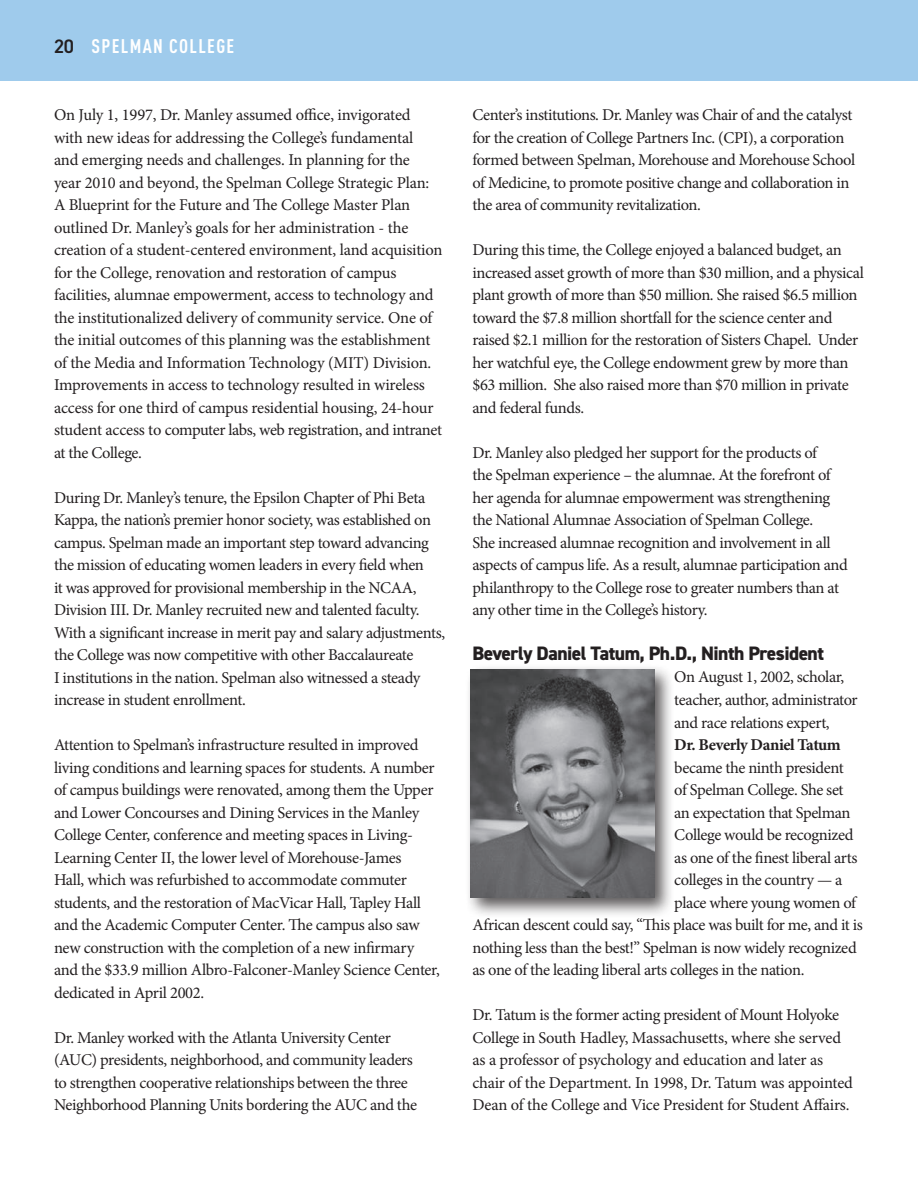
<style>
.page{position:relative;width:918px;height:1188px;background:#fff}
.page>*{position:absolute;margin:0;border:0;box-sizing:border-box;transform-origin:0 0}
.t1{font:800 19.5px "DIN2014";letter-spacing:-.025em;color:#231f20}
.t2{font:700 condensed 19.5px "DIN Pro";letter-spacing:.07em;color:#fff}
.Normal__Web{font:16.5px/22.5px "Minion Pro";letter-spacing:-.025em;color:#231f20}
.Normal__Web-2{font:700 16.5px "Minion Pro";letter-spacing:-.025em;color:#231f20}
.s1{font-family:"DIN2014";font-weight:600;font-stretch:normal;color:#231f20}
</style>
<div class="page">
<div style="left:0;top:0;width:918px;height:81px;background:#9fcbec"></div>
<div style="left:466px;top:664px;width:209px;height:255px;background:#231f20;opacity:.75"></div>
<img style="left:471px;top:670px;width:183px;height:228px">
<p class="t2" style="left:54px;top:32px;width:182px"><span class="s1">20</span> SPELMAN COLLEGE</p>
<p class="Normal__Web" style="left:54px;top:104px;width:390px">On July 1, 1997, Dr. Manley assumed office, invigorated with new ideas for addressing the College’s fundamental<br>and emerging needs and challenges. In planning for the<br>year 2010 and beyond, the Spelman College Strategic Plan:<br>A Blueprint for the Future and The College Master Plan outlined Dr. Manley’s goals for her administration - the creation of a student-centered environment, land acquisition for the College, renovation and restoration of campus facilities, alumnae empowerment, access to technology and the institutionalized delivery of community service. One of the initial outcomes of this planning was the establishment of the Media and Information Technology (MIT) Division.<br>Improvements in access to technology resulted in wireless access for one third of campus residential housing, 24-hour student access to computer labs, web registration, and intranet at the College.</p>
<p class="Normal__Web" style="left:54px;top:486px;width:393px">During Dr. Manley’s tenure, the Epsilon Chapter of Phi Beta Kappa, the nation’s premier honor society, was established on campus. Spelman made an important step toward advancing the mission of educating women leaders in every field when<br>it was approved for provisional membership in the NCAA, Division III. Dr. Manley recruited new and talented faculty.<br>With a significant increase in merit pay and salary adjustments, the College was now competitive with other Baccalaureate<br>I institutions in the nation. Spelman also witnessed a steady increase in student enrollment.</p>
<p class="Normal__Web" style="left:54px;top:734px;width:387px">Attention to Spelman’s infrastructure resulted in improved living conditions and learning spaces for students. A number of campus buildings were renovated, among them the Upper and Lower Concourses and Dining Services in the Manley College Center, conference and meeting spaces in Living-Learning Center II, the lower level of Morehouse-James<br>Hall, which was refurbished to accommodate commuter students, and the restoration of MacVicar Hall, Tapley Hall and the Academic Computer Center. The campus also saw new construction with the completion of a new infirmary and the $33.9 million Albro-Falconer-Manley Science Center, dedicated in April 2002.</p>
<p class="Normal__Web" style="left:54px;top:1026px;width:365px">Dr. Manley worked with the Atlanta University Center (AUC) presidents, neighborhood, and community leaders to strengthen cooperative relationships between the three Neighborhood Planning Units bordering the AUC and the</p>
<p class="Normal__Web" style="left:473px;top:104px;width:384px">Center’s institutions. Dr. Manley was Chair of and the catalyst for the creation of College Partners Inc. (CPI), a corporation formed between Spelman, Morehouse and Morehouse School of Medicine, to promote positive change and collaboration in the area of community revitalization.</p>
<p class="Normal__Web" style="left:473px;top:239px;width:393px">During this time, the College enjoyed a balanced budget, an increased asset growth of more than $30 million, and a physical plant growth of more than $50 million. She raised $6.5 million toward the $7.8 million shortfall for the science center and raised $2.1 million for the restoration of Sisters Chapel. Under her watchful eye, the College endowment grew by more than $63 million. She also raised more than $70 million in private and federal funds.</p>
<p class="Normal__Web" style="left:473px;top:441px;width:377px">Dr. Manley also pledged her support for the products of<br>the Spelman experience – the alumnae. At the forefront of her agenda for alumnae empowerment was strengthening the National Alumnae Association of Spelman College.<br>She increased alumnae recognition and involvement in all aspects of campus life. As a result, alumnae participation and philanthropy to the College rose to greater numbers than at any other time in the College’s history.</p>
<p class="t1" style="left:472px;top:640px;width:353px">Beverly Daniel Tatum, Ph.D., Ninth President</p>
<p class="Normal__Web" style="left:674px;top:666px;width:171px">On August 1, 2002, scholar,</p>
<p class="Normal__Web" style="left:674px;top:689px;width:185px">teacher, author, administrator</p>
<p class="Normal__Web" style="left:674px;top:711px;width:157px">and race relations expert,</p>
<p class="Normal__Web-2" style="left:674px;top:733px;width:168px">Dr. Beverly Daniel Tatum</p>
<p class="Normal__Web" style="left:674px;top:756px;width:171px">became the ninth president</p>
<p class="Normal__Web" style="left:674px;top:779px;width:171px">of Spelman College. She set</p>
<p class="Normal__Web" style="left:674px;top:801px;width:178px">an expectation that Spelman</p>
<p class="Normal__Web" style="left:674px;top:824px;width:181px">College would be recognized</p>
<p class="Normal__Web" style="left:674px;top:846px;width:185px">as one of the finest liberal arts</p>
<p class="Normal__Web" style="left:674px;top:869px;width:170px">colleges in the country — a</p>
<p class="Normal__Web" style="left:674px;top:891px;width:183px">place where young women of</p>
<p class="Normal__Web" style="left:472px;top:914px;width:392px">African descent could say, “This place was built for me, and it is</p>
<p class="Normal__Web" style="left:472px;top:936px;width:386px">nothing less than the best!” Spelman is now widely recognized</p>
<p class="Normal__Web" style="left:472px;top:959px;width:333px">as one of the leading liberal arts colleges in the nation.</p>
<p class="Normal__Web" style="left:472px;top:1004px;width:382px">Dr. Tatum is the former acting president of Mount Holyoke College in South Hadley, Massachusetts, where she served as a professor of psychology and education and later as chair of the Department. In 1998, Dr. Tatum was appointed Dean of the College and Vice President for Student Affairs.</p>
</div>
